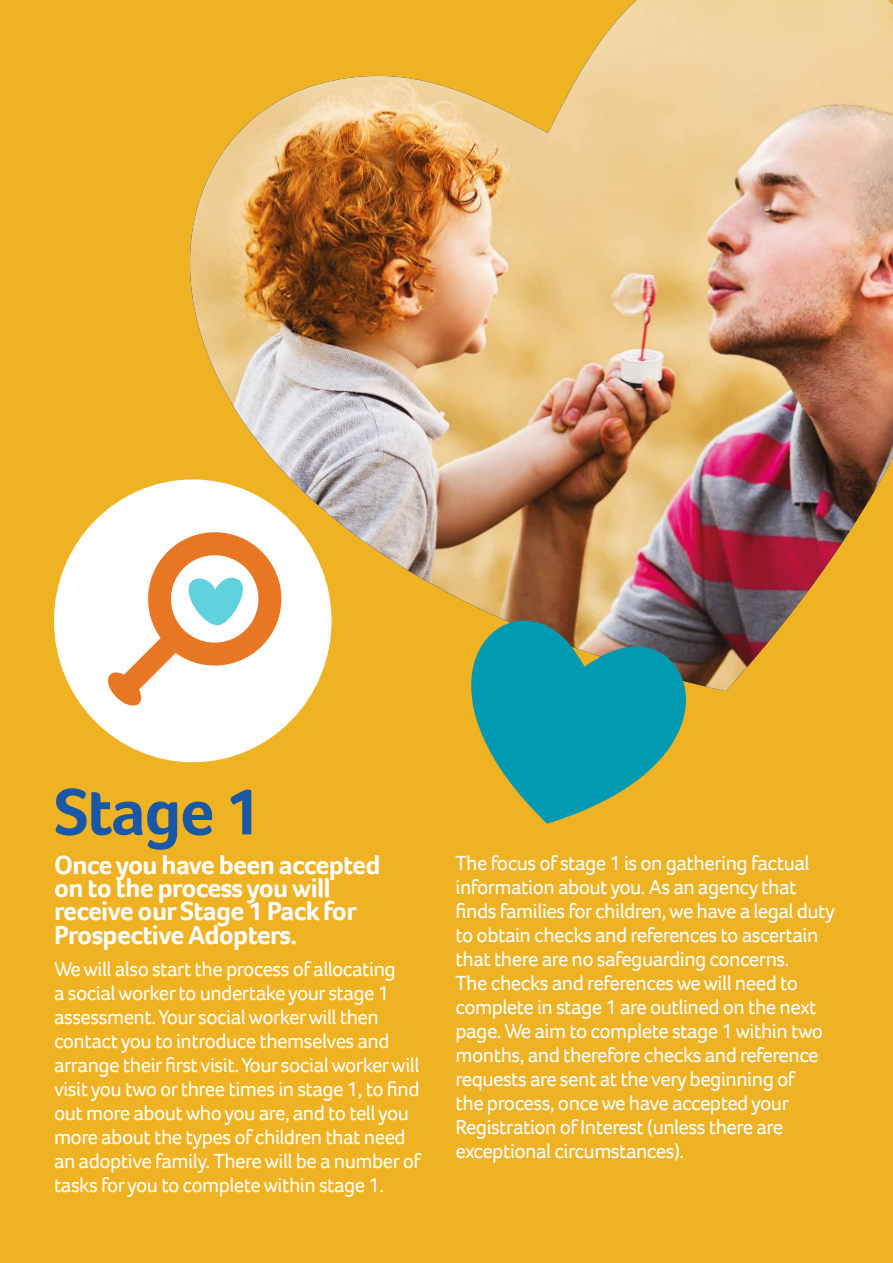
<style>
.page{position:relative;width:893px;height:1263px;background:#eeb223}
.page>*{position:absolute;margin:0;border:0;box-sizing:border-box;transform-origin:0 0}
.t1{font:700 67.5px "Foco";letter-spacing:-.025em;color:#1858a7}
.t2{font:700 27px/23.2px "Foco";letter-spacing:-.025em;color:#fff}
.t3{font:21px/24px "Foco";letter-spacing:-.025em;color:#fff}
</style>
<div class="page">
<div style="left:54px;top:479px;width:278px;height:283px;background:#fff;border-radius:50%"></div>
<svg style="left:111px;top:691px;width:197px;height:17px"></svg>
<img style="left:96px;top:0;width:797px;height:691px">
<svg style="left:419px;top:606px;width:301px;height:218px"></svg>
<h1 class="t1" style="left:54px;top:767px;width:209px">Stage 1</h1>
<p class="t2" style="left:54px;top:853px;width:328px">Once you have been accepted on to the process you will receive our Stage 1 Pack for<br>Prospective Adopters.</p>
<p class="t3" style="left:54px;top:957px;width:368px">We will also start the process of allocating<br>a social worker to undertake your stage 1 assessment. Your social worker will then contact you to introduce themselves and arrange their first visit. Your social worker will visit you two or three times in stage 1, to find out more about who you are, and to tell you more about the types of children that need an adoptive family. There will be a number of tasks for you to complete within stage 1.</p>
<p class="t3" style="left:455px;top:850px;width:381px">The focus of stage 1 is on gathering factual information about you. As an agency that finds families for children, we have a legal duty to obtain checks and references to ascertain that there are no safeguarding concerns.<br>The checks and references we will need to complete in stage 1 are outlined on the next page. We aim to complete stage 1 within two months, and therefore checks and reference requests are sent at the very beginning of<br>the process, once we have accepted your Registration of Interest (unless there are exceptional circumstances).</p>
</div>
